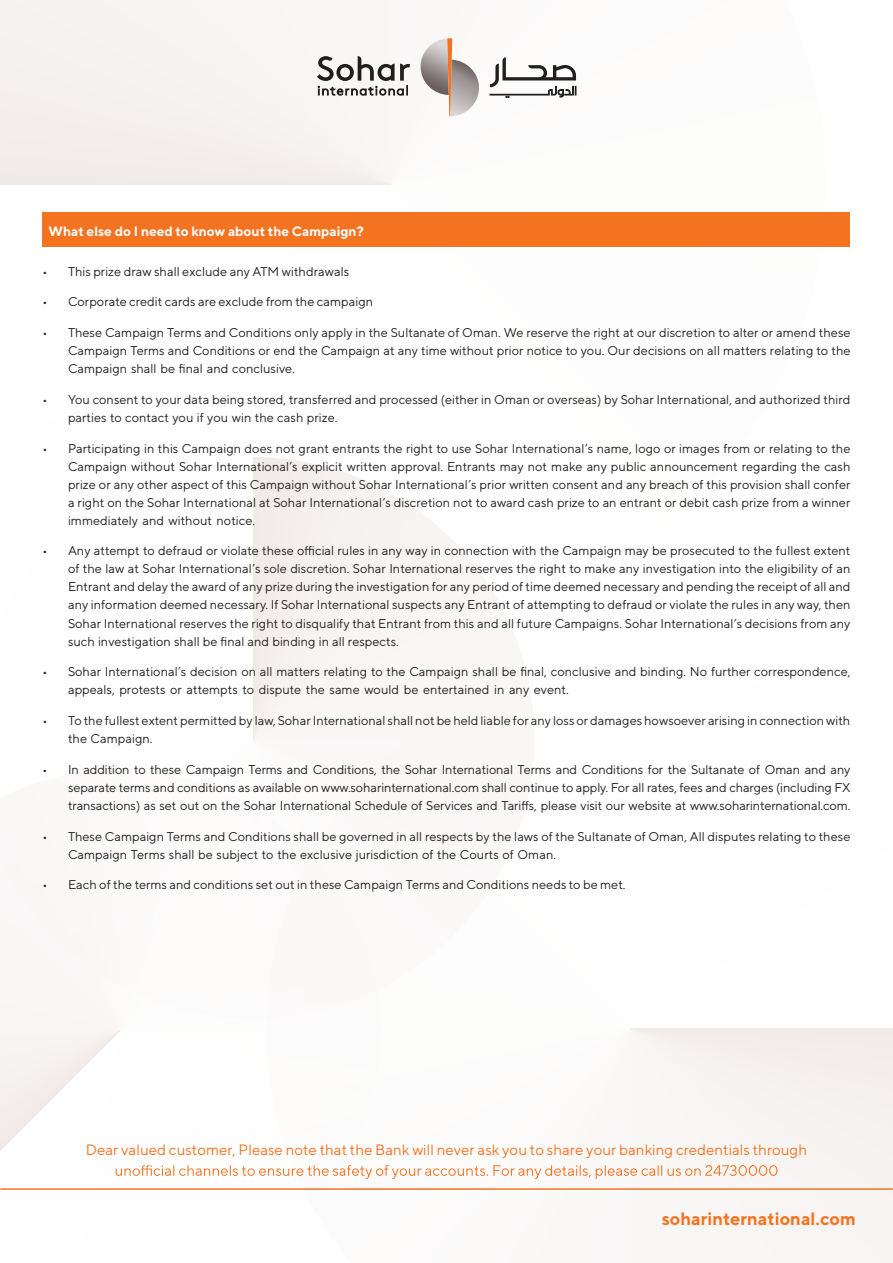
<style>
.page{position:relative;width:893px;height:1263px;background:#fff}
.page>*{position:absolute;margin:0;border:0;box-sizing:border-box;transform-origin:0 0}
.t1{font:700 18px "TT Norms";color:#f47321}
.t2{font:15px "TT Norms";color:#f47321}
.t3{font:700 13.5px "TT Norms";color:#fff}
.t4{font:12.75px/18px "TT Norms";color:#231f20;text-align:justify}
</style>
<div class="page">
<div style="left:0;top:0;width:386px;height:616px;background:linear-gradient(to right,#faf7f6,#fbfaf9)"></div>
<svg style="left:0;top:462px;width:482px;height:278px"></svg>
<div style="left:0;top:770px;width:224px;height:493px;background:#fcfbfa"></div>
<div style="left:266px;top:662px;width:627px;height:601px;background:#fcfbfb"></div>
<svg style="left:116px;top:1165px;width:661px;height:14px"></svg>
<hr style="left:0;top:1188px;width:893px;height:2px;background:#f47321">
<img style="left:420px;top:38px;width:27px;height:57px">
<img style="left:452px;top:60px;width:27px;height:56px">
<svg style="left:447px;top:38px;width:5px;height:78px"></svg>
<svg style="left:317px;top:56px;width:93px;height:39px"></svg>
<svg style="left:490px;top:57px;width:86px;height:41px"></svg>
<div style="left:43px;top:213px;width:807px;height:34px;background:#f47321"></div>
<p class="t3" style="left:49px;top:223px;width:317px">What else do I need to know about the Campaign?</p>
<p class="t4" style="left:43px;top:262px;width:308px">• This prize draw shall exclude any ATM withdrawals</p>
<p class="t4" style="left:43px;top:293px;width:332px">• Corporate credit cards are exclude from the campaign</p>
<p class="t4" style="left:68px;top:323px;width:784px;text-indent:-26px">• These Campaign Terms and Conditions only apply in the Sultanate of Oman. We reserve the right at our discretion to alter or amend these Campaign Terms and Conditions or end the Campaign at any time without prior notice to you. Our decisions on all matters relating to the Campaign shall be final and conclusive.</p>
<p class="t4" style="left:68px;top:390px;width:784px;text-indent:-26px">• You consent to your data being stored, transferred and processed (either in Oman or overseas) by Sohar International, and authorized third parties to contact you if you win the cash prize.</p>
<p class="t4" style="left:68px;top:439px;width:784px;text-indent:-26px">• Participating in this Campaign does not grant entrants the right to use Sohar International’s name, logo or images from or relating to the Campaign without Sohar International’s explicit written approval. Entrants may not make any public announcement regarding the cash prize or any other aspect of this Campaign without Sohar International’s prior written consent and any breach of this provision shall confer a right on the Sohar International at Sohar International’s discretion not to award cash prize to an entrant or debit cash prize from a winner immediately and without notice.</p>
<p class="t4" style="left:68px;top:542px;width:784px;text-indent:-26px">• Any attempt to defraud or violate these official rules in any way in connection with the Campaign may be prosecuted to the fullest extent of the law at Sohar International’s sole discretion. Sohar International reserves the right to make any investigation into the eligibility of an Entrant and delay the award of any prize during the investigation for any period of time deemed necessary and pending the receipt of all and any information deemed necessary. If Sohar International suspects any Entrant of attempting to defraud or violate the rules in any way, then Sohar International reserves the right to disqualify that Entrant from this and all future Campaigns. Sohar International’s decisions from any such investigation shall be final and binding in all respects.</p>
<p class="t4" style="left:68px;top:662px;width:784px;text-indent:-26px">• Sohar International’s decision on all matters relating to the Campaign shall be final, conclusive and binding. No further correspondence, appeals, protests or attempts to dispute the same would be entertained in any event.</p>
<p class="t4" style="left:68px;top:711px;width:784px;text-indent:-26px">• To the fullest extent permitted by law, Sohar International shall not be held liable for any loss or damages howsoever arising in connection with the Campaign.</p>
<p class="t4" style="left:68px;top:760px;width:784px;text-indent:-26px">• In addition to these Campaign Terms and Conditions, the Sohar International Terms and Conditions for the Sultanate of Oman and any separate terms and conditions as available on www.soharinternational.com shall continue to apply. For all rates, fees and charges (including FX transactions) as set out on the Sohar International Schedule of Services and Tariffs, please visit our website at www.soharinternational.com.</p>
<p class="t4" style="left:68px;top:827px;width:784px;text-indent:-26px">• These Campaign Terms and Conditions shall be governed in all respects by the laws of the Sultanate of Oman, All disputes relating to these<br>Campaign Terms shall be subject to the exclusive jurisdiction of the Courts of Oman.</p>
<p class="t4" style="left:43px;top:875px;width:585px">• Each of the terms and conditions set out in these Campaign Terms and Conditions needs to be met.</p>
<p class="t2" style="left:86px;top:1140px;width:723px">Dear valued customer, Please note that the Bank will never ask you to share your banking credentials through</p>
<h1 class="t1" style="left:662px;top:1207px;width:196px">soharinternational.com</h1>
</div>
